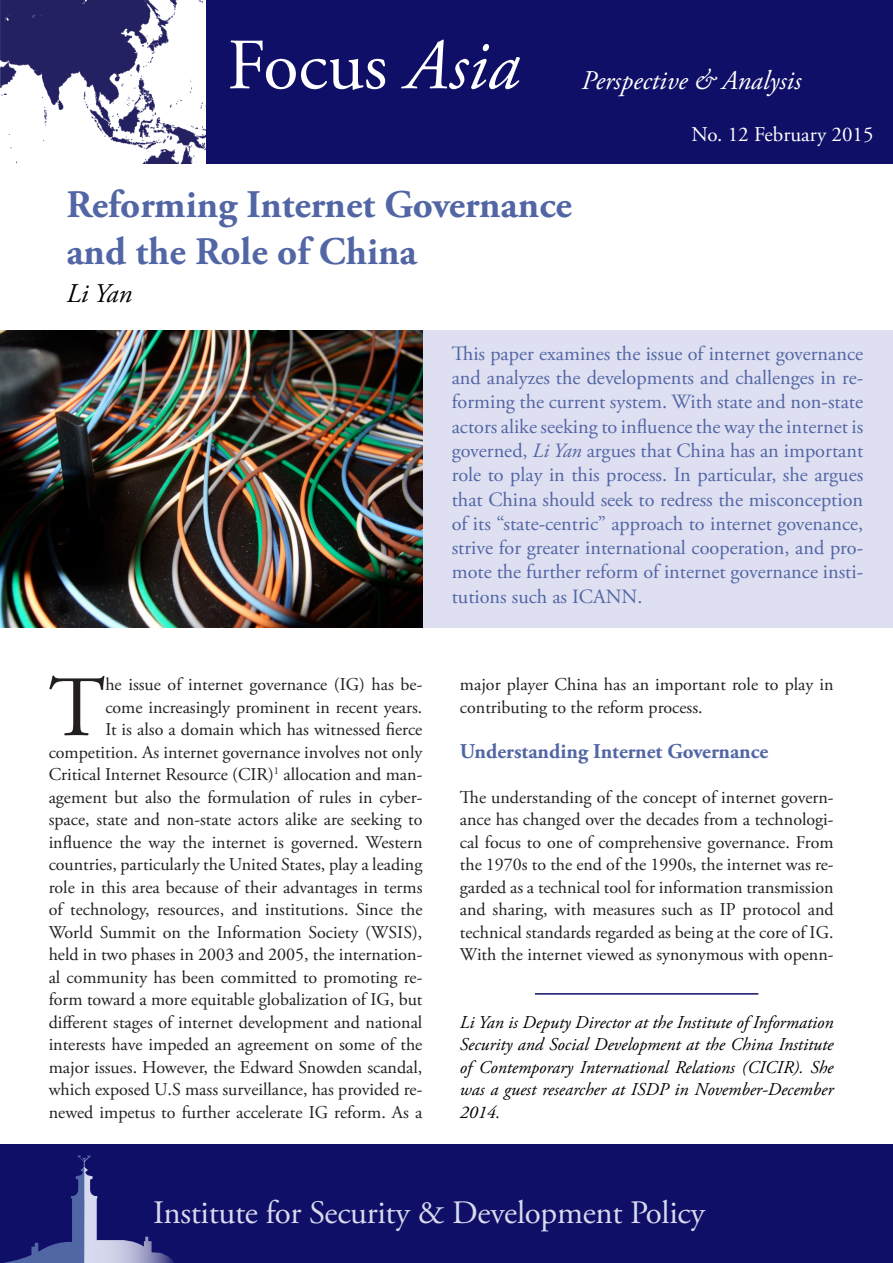
<style>
.page{position:relative;width:893px;height:1263px;background:#fff}
.page>*{position:absolute;margin:0;border:0;box-sizing:border-box;transform-origin:0 0}
.Drop_cap_paragraph{font:85.8px "Adobe Garamond Pro";color:#231f20}
.Author{font:72px "Adobe Garamond Pro";color:#fff}
.t1{font:700 39px "Adobe Garamond Pro";color:#5266a5}
.t2{font:32.7px "Adobe Garamond Pro";letter-spacing:-.01em;color:#d8daef}
.Author-2{font:italic 27px "Adobe Garamond Pro";color:#fff}
.Author-3{font:italic 27px "Adobe Garamond Pro";color:#000}
.About_Focus_Asia{font:700 21px "Adobe Garamond Pro";color:#5266a5}
.t3{font:21px "Adobe Garamond Pro";color:#fff}
.Summary{font:20.25px/24.3px "Adobe Garamond Pro";color:#5266a5;text-align:justify}
.Drop_cap_paragraph-2{font:18px/22.5px "Adobe Garamond Pro";color:#231f20;text-align:right}
.Main_Paragraph{font:18px/22.5px "Adobe Garamond Pro";color:#231f20;text-align:justify}
.Author_Presentation{font:italic 18px/22.5px "Adobe Garamond Pro";color:#000;text-align:justify}
.s1{font-style:italic}
</style>
<div class="page">
<img style="left:0;top:0;width:206px;height:164px">
<div style="left:0;top:1144px;width:893px;height:119px;background:#0f0f67"></div>
<img style="left:91px;top:1176px;width:83px;height:87px">
<svg style="left:4px;top:1155px;width:87px;height:108px"></svg>
<div style="left:206px;top:0;width:686px;height:164px;background:#0f0f67"></div>
<div style="left:422px;top:330px;width:471px;height:297px;background:#dedff1"></div>
<hr style="left:535px;top:993px;width:223px;height:2px;background:#0f0f67">
<img style="left:0;top:330px;width:422px;height:297px">
<p class="Author" style="left:227px;top:22px;width:294px">Focus <span class="s1">Asia</span></p>
<p class="Author-2" style="left:582px;top:64px;width:221px">Perspective &amp; Analysis</p>
<p class="t3" style="left:692px;top:121px;width:183px">No. 12 February 2015</p>
<p class="t1" style="left:66px;top:182px;width:507px">Reforming Internet Governance</p>
<p class="t1" style="left:66px;top:229px;width:352px">and the Role of China</p>
<p class="Author-3" style="left:66px;top:278px;width:67px">Li Yan</p>
<p class="Summary" style="left:452px;top:342px;width:413px">This paper examines the issue of internet governance and analyzes the developments and challenges in re&shy;forming the current system. With state and non-state actors alike seeking to influence the way the internet is governed, <span class="s1">Li Yan</span> argues that China has an important role to play in this process. In particular, she argues that China should seek to redress the misconception of its “state-centric” approach to internet govenance, strive for greater international cooperation, and pro&shy;mote the further reform of internet governance insti&shy;tutions such as ICANN.</p>
<p class="Drop_cap_paragraph" style="left:49px;top:656px;width:58px">T</p>
<p class="Drop_cap_paragraph-2" style="left:49px;top:674px;width:375px">he issue of internet governance (IG) has be-<br>come increasingly prominent in recent years.<br>It is also a domain which has witnessed fierce competition. As internet governance involves not only Critical Internet Resource (CIR)<sup>1</sup> allocation and man&shy;agement but also the formulation of rules in cyber&shy;space, state and non-state actors alike are seeking to influence the way the internet is governed. Western countries, particularly the United States, play a leading role in this area because of their advantages in terms of technology, resources, and institutions. Since the World Summit on the Information Society (WSIS), held in two phases in 2003 and 2005, the internation&shy;al community has been committed to promoting re&shy;form toward a more equitable globalization of IG, but different stages of internet development and national interests have impeded an agreement on some of the major issues. However, the Edward Snowden scandal, which exposed U.S mass surveillance, has provided re&shy;newed impetus to further accelerate IG reform. As a</p>
<p class="Drop_cap_paragraph-2" style="left:460px;top:674px;width:375px;text-align:left">major player China has an important role to play in contributing to the reform process.</p>
<p class="About_Focus_Asia" style="left:460px;top:739px;width:310px">Understanding Internet Governance</p>
<p class="Main_Paragraph" style="left:460px;top:786px;width:375px">The understanding of the concept of internet govern&shy;ance has changed over the decades from a technologi&shy;cal focus to one of comprehensive governance. From the 1970s to the end of the 1990s, the internet was re&shy;garded as a technical tool for information transmission and sharing, with measures such as IP protocol and technical standards regarded as being at the core of IG.<br>With the internet viewed as synonymous with openn-</p>
<p class="Author_Presentation" style="left:460px;top:1011px;width:375px">Li Yan is Deputy Director at the Institute of Information Security and Social Development at the China Institute of Contemporary International Relations (CICIR). She was a guest researcher at ISDP in November-December 2014.</p>
<h3 class="t2" style="left:153px;top:1192px;width:553px">Institute for Security &amp; Development Policy</h3>
</div>
